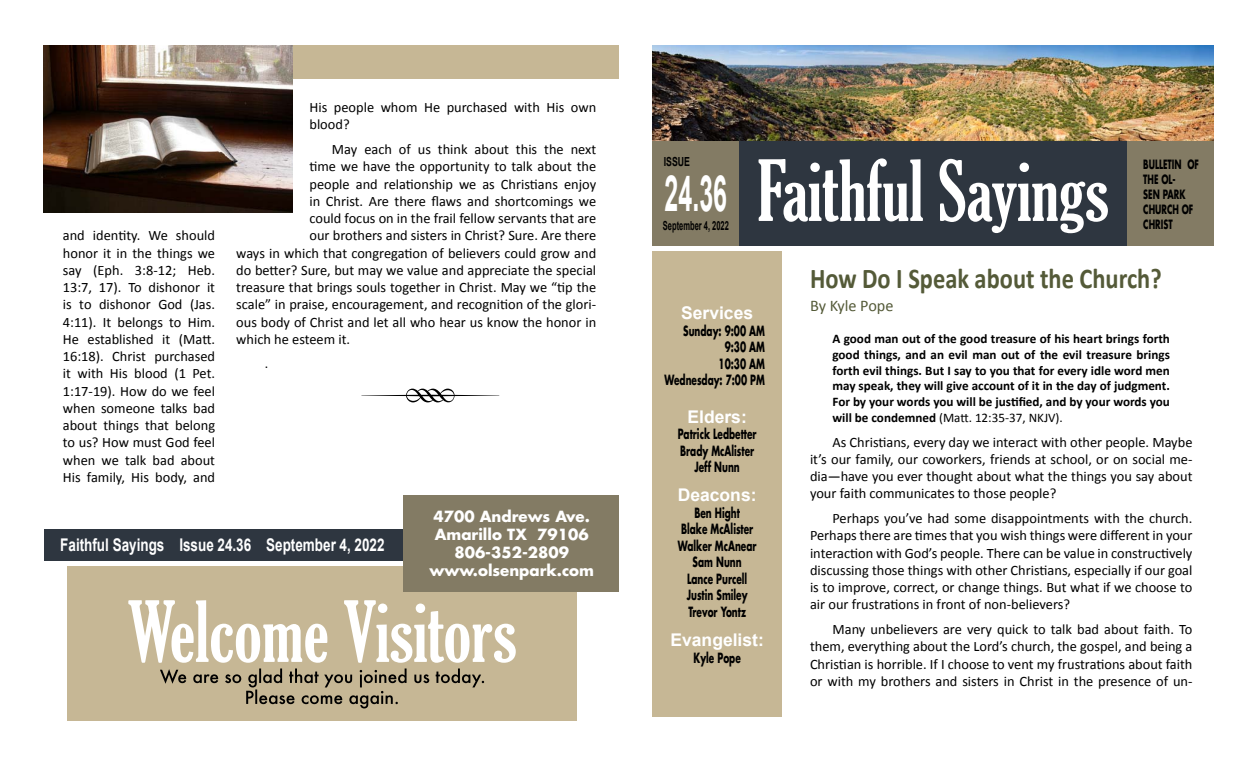
<style>
.page{position:relative;width:1260px;height:765px;background:#fff}
.page>*{position:absolute;margin:0;border:0;box-sizing:border-box;transform-origin:0 0}
.t1{font:87.5px "Type Embellishments One Let Plain";color:#000;scale:.9 1}
.t2{font:extra-condensed 81.25px "Gloucester";color:#fff}
.t3{font:700 50px "Arial";color:#fff;scale:.5 1}
.t4{font:700 28.75px "Calibri";color:#545a38;scale:.85 1}
.t5{font:700 17.5px "Arial";color:#fff;scale:.77 1}
.t6{font:700 17.5px "Arial";color:#fff}
.t7{font:16.25px "Calibri";color:#545a38}
.t8{font:700 15px/18px "Futura Std";color:#fff;text-align:center}
.t9{font:14.38px/17.2px "Calibri";color:#000;text-align:justify}
.t10{font:700 13.75px/16.5px "Futura Std";color:#000;text-align:center;scale:.65 1}
.t11{font:13.75px "Calibri";color:#000}
.t12{font:700 13.12px/15.8px "Calibri";color:#000;text-align:justify}
.t13{font:700 12.5px/15px "Futura Std";color:#000;scale:.65 1}
.t14{font:700 12.5px "Arial";color:#000;scale:.6 1}
.t15{font:700 12.5px "Arial";color:#000;scale:.7 1}
.s1{font-weight:400}
</style>
<div class="page">
<div style="left:44px;top:45px;width:575px;height:34px;background:#c6b795"></div>
<div style="left:652px;top:251px;width:130px;height:466px;background:#c6b795"></div>
<img style="left:652px;top:45px;width:562px;height:97px">
<div style="left:739px;top:142px;width:388px;height:104px;background:#2e3640"></div>
<div style="left:1127px;top:142px;width:87px;height:104px;background:#837b64"></div>
<div style="left:652px;top:141px;width:87px;height:105px;background:#837b64"></div>
<img style="left:44px;top:45px;width:249px;height:168px">
<div style="left:68px;top:566px;width:509px;height:154px;background:#c6b795"></div>
<svg style="left:160px;top:668px;width:324px;height:40px"></svg>
<div style="left:45px;top:529px;width:561px;height:31px;background:#2e3640"></div>
<div style="left:404px;top:495px;width:215px;height:96px;background:#837b64"></div>
<p class="t9" style="left:63px;top:226px;width:154px">and identity. We should honor it in the things we say (Eph. 3:8-12; Heb.<br>13:7, 17). To dishonor it is to dishonor God (Jas.<br>4:11). It belongs to Him.<br>He established it (Matt.<br>16:18). Christ purchased it with His blood (1 Pet.<br>1:17-19). How do we feel when someone talks bad about things that belong to us? How must God feel when we talk bad about His family, His body, and</p>
<p class="t9" style="left:309px;top:98px;width:288px">His people whom He purchased with His own blood?</p>
<p class="t9" style="left:332px;top:140px;width:266px">May each of us think about this the next</p>
<p class="t9" style="left:309px;top:157px;width:288px">time we have the opportunity to talk about the</p>
<p class="t9" style="left:309px;top:174px;width:288px">people and relationship we as Christians enjoy</p>
<p class="t9" style="left:309px;top:192px;width:288px">in Christ. Are there flaws and shortcomings we</p>
<p class="t9" style="left:309px;top:209px;width:288px">could focus on in the frail fellow servants that are</p>
<p class="t9" style="left:309px;top:226px;width:288px">our brothers and sisters in Christ? Sure. Are there</p>
<p class="t9" style="left:236px;top:243px;width:361px">ways in which that congregation of believers could grow and</p>
<p class="t9" style="left:236px;top:261px;width:361px">do better? Sure, but may we value and appreciate the special</p>
<p class="t9" style="left:236px;top:278px;width:361px">treasure that brings souls together in Christ. May we “tip the</p>
<p class="t9" style="left:236px;top:295px;width:361px">scale” in praise, encouragement, and recognition of the glori-</p>
<p class="t9" style="left:236px;top:312px;width:361px">ous body of Christ and let all who hear us know the honor in</p>
<p class="t9" style="left:236px;top:330px;width:116px">which he esteem it.</p>
<p class="t11" style="left:265px;top:355px;width:5px">.</p>
<h1 class="t1" style="left:358px;top:361px;width:163px">R</h1>
<p class="t5" style="left:60px;top:533px;width:423px">Faithful Sayings Issue 24.36 September 4, 2022</p>
<p class="t8" style="left:429px;top:507px;width:166px">4700 Andrews Ave.<br>Amarillo TX 79106<br>806-352-2809 www.olsenpark.com</p>
<h2 class="t2" style="left:127px;top:585px;width:391px">Welcome Visitors</h2>
<p class="t15" style="left:664px;top:154px;width:39px">ISSUE</p>
<h3 class="t3" style="left:665px;top:161px;width:127px">24.36</h3>
<p class="t14" style="left:663px;top:217px;width:111px">September 4, 2022</p>
<h2 class="t2" style="left:757px;top:145px;width:353px">Faithful Sayings</h2>
<p class="t13" style="left:1143px;top:157px;width:87px">BULLETIN OF<br>THE OL-<br>SEN PARK<br>CHURCH OF<br>CHRIST</p>
<p class="t6" style="left:681px;top:301px;width:73px">Services</p>
<p class="t10" style="left:664px;top:322px;width:156px;text-align:right">Sunday: 9:00 AM<br>9:30 AM<br>10:30 AM<br>Wednesday: 7:00 PM</p>
<p class="t6" style="left:688px;top:405px;width:61px">Elders:</p>
<p class="t10" style="left:678px;top:425px;width:123px">Patrick Ledbetter<br>Brady McAlister<br>Jeff Nunn</p>
<p class="t6" style="left:678px;top:484px;width:80px">Deacons:</p>
<p class="t10" style="left:678px;top:504px;width:123px">Ben Hight<br>Blake McAlister<br>Walker McAnear<br>Sam Nunn<br>Lance Purcell<br>Justin Smiley<br>Trevor Yontz</p>
<p class="t6" style="left:671px;top:628px;width:95px">Evangelist:</p>
<p class="t10" style="left:694px;top:649px;width:74px">Kyle Pope</p>
<h3 class="t4" style="left:810px;top:261px;width:415px">How Do I Speak about the Church?</h3>
<p class="t7" style="left:810px;top:295px;width:85px">By Kyle Pope</p>
<p class="t12" style="left:832px;top:330px;width:339px">A good man out of the good treasure of his heart brings forth good things, and an evil man out of the evil treasure brings forth evil things. But I say to you that for every idle word men may speak, they will give account of it in the day of judgment.<br>For by your words you will be justified, and by your words you will be condemned <span class="s1">(Matt. 12:35-37, NKJV).</span></p>
<p class="t9" style="left:810px;top:433px;width:384px;text-indent:22px">As Christians, every day we interact with other people. Maybe it’s our family, our coworkers, friends at school, or on social me&shy;dia—have you ever thought about what the things you say about your faith communicates to those people?</p>
<p class="t9" style="left:810px;top:509px;width:384px;text-indent:22px">Perhaps you’ve had some disappointments with the church.<br>Perhaps there are times that you wish things were different in your interaction with God’s people. There can be value in constructively discussing those things with other Christians, especially if our goal is to improve, correct, or change things. But what if we choose to air our frustrations in front of non-believers?</p>
<p class="t9" style="left:810px;top:620px;width:384px;text-indent:22px">Many unbelievers are very quick to talk bad about faith. To them, everything about the Lord’s church, the gospel, and being a Christian is horrible. If I choose to vent my frustrations about faith or with my brothers and sisters in Christ in the presence of un-</p>
</div>
